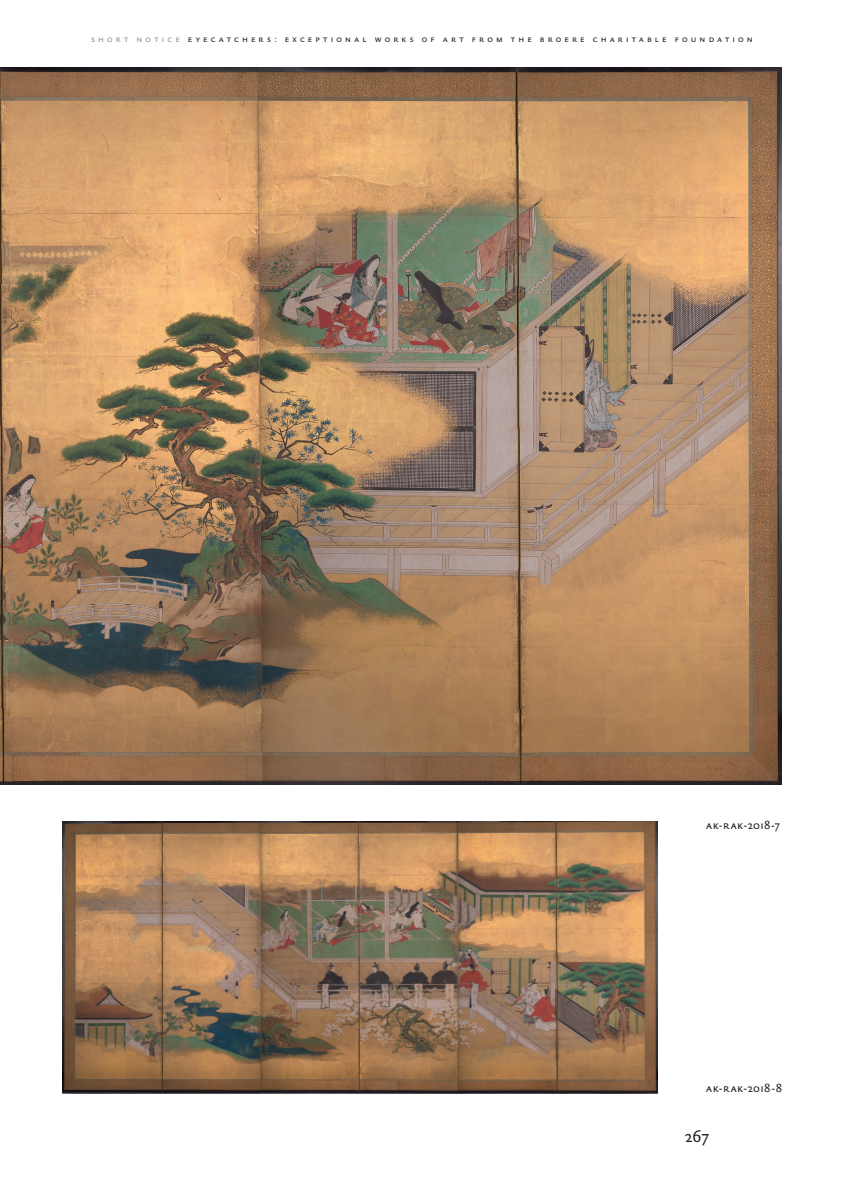
<style>
.page{position:relative;width:844px;height:1191px;background:#fff}
.page>*{position:absolute;margin:0;border:0;box-sizing:border-box;transform-origin:0 0}
.t1{font:17.5px "DTL Haarlemmer Sans DOT";color:#231f20}
.t2{font:12.25px "DTL Haarlemmer Sans DOT";letter-spacing:.035em;color:#231f20}
.t3{font:9.62px "DTL Haarlemmer Sans DOT Caps";letter-spacing:.325em;color:#231f20}
.s1{color:#939598}
.s2{font-family:"DTL Haarlemmer Sans DOT Caps"}
</style>
<div class="page">
<img style="left:0;top:67px;width:781px;height:717px">
<img style="left:62px;top:821px;width:595px;height:272px">
<p class="t3" style="left:91px;top:33px;width:663px"><span class="s1">short notice</span> eyecatchers: exceptional works of art from the broere charitable foundation</p>
<p class="t2" style="left:705px;top:817px;width:76px"><span class="s2">ak-rak</span>-2018-7</p>
<p class="t2" style="left:705px;top:1080px;width:77px"><span class="s2">ak-rak</span>-2018-8</p>
<h1 class="t1" style="left:685px;top:1125px;width:26px">267</h1>
</div>
